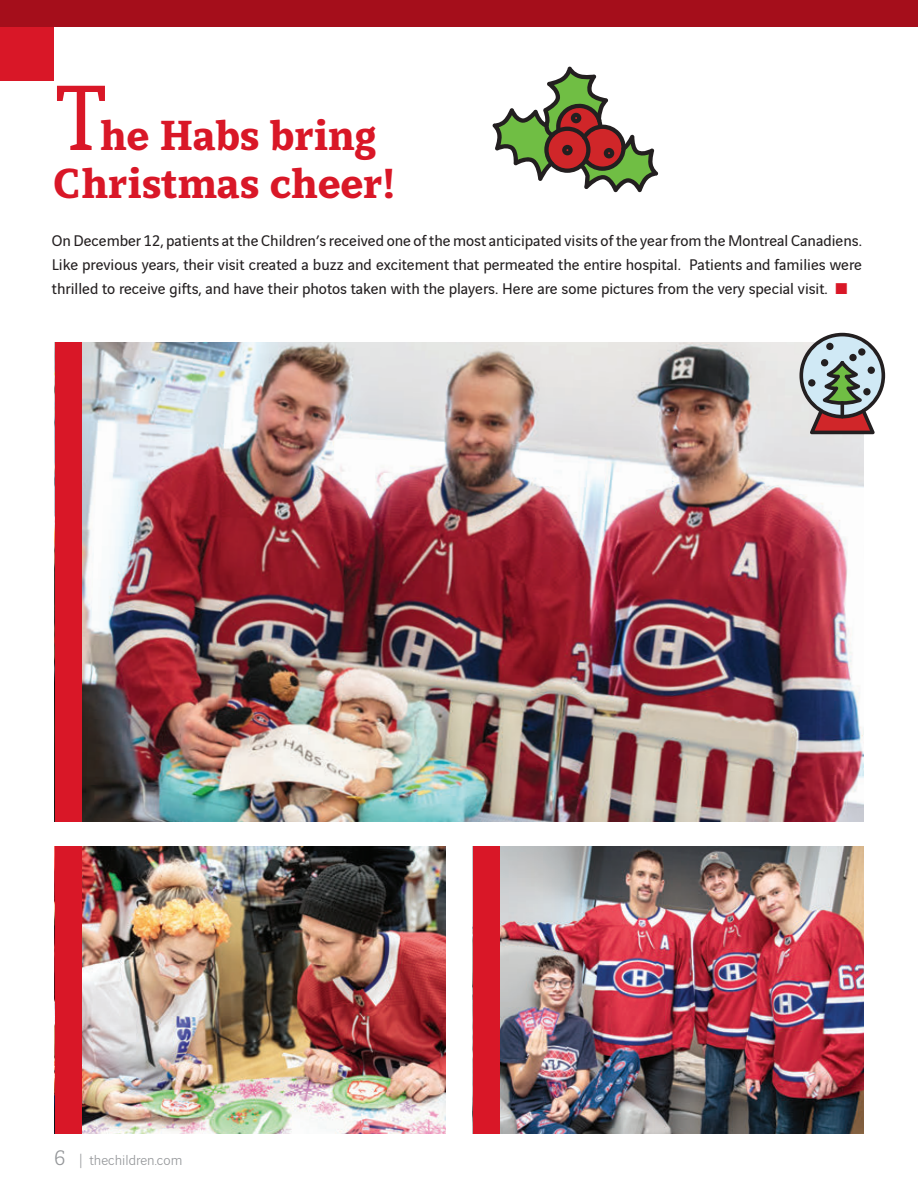
<style>
.page{position:relative;width:918px;height:1188px;background:#fff}
.page>*{position:absolute;margin:0;border:0;box-sizing:border-box;transform-origin:0 0}
.t1{font:700 45px/48px "Vinci Serif";color:#d91727}
.t2{font:16.5px/24px "Vinci Sans";color:#231f20;text-align:justify}
.t3{font:300 15px "Vinci Sans";color:#939598}
.s1{font-weight:400;font-size:99px}
.s2{color:#d91727}
.s3{font-family:"Vinci Serif";font-size:22.5px}
</style>
<div class="page">
<div style="left:0;top:27px;width:54px;height:54px;background:#d91727"></div>
<div style="left:0;top:0;width:918px;height:27px;background:#a50e1b"></div>
<img style="left:472px;top:846px;width:392px;height:288px">
<div style="left:473px;top:846px;width:27px;height:288px;background:#d91727"></div>
<img style="left:54px;top:846px;width:392px;height:288px">
<div style="left:55px;top:846px;width:27px;height:288px;background:#d91727"></div>
<img style="left:54px;top:342px;width:810px;height:480px">
<div style="left:55px;top:342px;width:27px;height:480px;background:#d91727"></div>
<svg style="left:492px;top:67px;width:166px;height:125px"></svg>
<svg style="left:799px;top:333px;width:86px;height:101px;background:#a6a5a4"></svg>
<h1 class="t1" style="left:54px;top:108px;width:342px"><span class="s1">T</span>he Habs bring<br>Christmas cheer!</h1>
<p class="t2" style="left:52px;top:227px;width:812px">On December 12, patients at the Children’s received one of the most anticipated visits of the year from the Montreal Canadiens.<br>Like previous years, their visit created a buzz and excitement that permeated the entire hospital. Patients and families were thrilled to receive gifts, and have their photos taken with the players. Here are some pictures from the very special visit. <span class="s2">■</span></p>
<p class="t3" style="left:54px;top:1149px;width:130px"><span class="s3">6</span> | thechildren.com</p>
</div>
